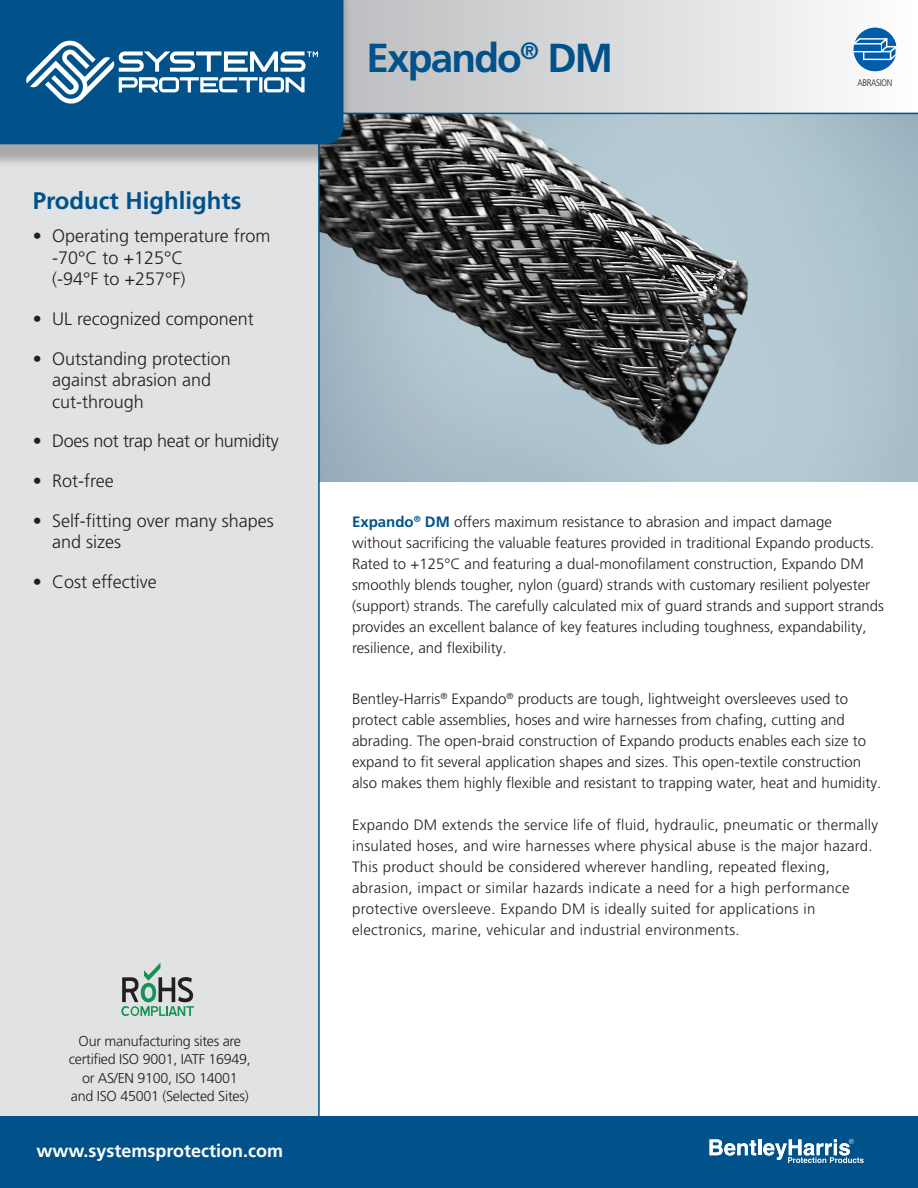
<style>
.page{position:relative;width:918px;height:1188px;background:#fff}
.page>*{position:absolute;margin:0;border:0;box-sizing:border-box;transform-origin:0 0}
.Product_Name{font:700 40.5px "Frutiger LT Pro";letter-spacing:-.045em;color:#01528a}
.Sidebar_Head{font:700 24px "Frutiger LT Pro";color:#01528a}
.Sidebar_Bullet{font:300 18px/21.6px "Frutiger LT Pro";color:#231f20}
.Sidebar_Bullet-2{font:300 18px "Frutiger LT Pro";letter-spacing:-.02em;color:#231f20}
.t1{font:700 18px "Frutiger LT Pro";color:#fff}
.Body{font:300 15px/21px "Frutiger LT Pro";color:#231f20}
.Body-2{font:300 15px/21px "Frutiger LT Pro";letter-spacing:.02em;color:#231f20}
.t2{font:300 14.25px/18.3px "Frutiger";letter-spacing:-.02em;color:#231f20;text-align:center}
.t3{font:300 condensed 9.45px "Frutiger LT Pro";letter-spacing:-.04em;color:#231f20}
.s1{font-weight:700;color:#01528a}
</style>
<div class="page">
<img style="left:320px;top:114px;width:598px;height:368px">
<div style="left:0;top:168px;width:320px;height:948px;background:#e1e2e4"></div>
<svg style="left:352px;top:0;width:566px;height:114px"></svg>
<div style="left:0;top:0;width:352px;height:168px;background:#231f20;opacity:.3"></div>
<div style="left:0;top:0;width:343px;height:144px;background:#01528a"></div>
<div style="left:0;top:1116px;width:918px;height:72px;background:#01528a"></div>
<svg style="left:121px;top:963px;width:73px;height:53px;background:#a3b6ae"></svg>
<div style="left:853px;top:27px;width:44px;height:45px;background:#015dab;border-radius:50%"></div>
<div style="left:853px;top:27px;width:45px;height:45px;border:1px solid #fff;border-radius:50%"></div>
<svg style="left:853px;top:36px;width:47px;height:25px"></svg>
<div style="left:854px;top:45px;width:26px;height:6px;background:#015dab"></div>
<svg style="left:710px;top:1139px;width:46px;height:17px"></svg>
<hr style="left:758px;top:1139px;width:3px;height:16px;background:#fff">
<svg style="left:763px;top:1139px;width:101px;height:24px"></svg>
<svg style="left:26px;top:41px;width:292px;height:63px"></svg>
<p class="Sidebar_Head" style="left:33px;top:186px;width:210px">Product Highlights</p>
<p class="Sidebar_Bullet" style="left:52px;top:225px;width:220px;text-indent:-20px">• Operating temperature from -70°C to +125°C<br>(-94°F to +257°F)</p>
<p class="Sidebar_Bullet" style="left:33px;top:308px;width:223px">• UL recognized component</p>
<p class="Sidebar_Bullet" style="left:52px;top:348px;width:180px;text-indent:-20px">• Outstanding protection against abrasion and cut-through</p>
<p class="Sidebar_Bullet-2" style="left:33px;top:431px;width:248px">• Does not trap heat or humidity</p>
<p class="Sidebar_Bullet" style="left:33px;top:470px;width:83px">• Rot-free</p>
<p class="Sidebar_Bullet" style="left:52px;top:510px;width:223px;text-indent:-20px">• Self-fitting over many shapes and sizes</p>
<p class="Sidebar_Bullet" style="left:33px;top:571px;width:126px">• Cost effective</p>
<p class="t2" style="left:69px;top:1032px;width:183px">Our manufacturing sites are certified ISO 9001, IATF 16949, or AS/EN 9100, ISO 14001<br>and ISO 45001 (Selected Sites)</p>
<p class="t1" style="left:36px;top:1140px;width:248px">www.systemsprotection.com</p>
<p class="Product_Name" style="left:366px;top:34px;width:248px">Expando<sup>®</sup> DM</p>
<p class="t3" style="left:858px;top:77px;width:36px">ABRASION</p>
<p class="Body" style="left:352px;top:511px;width:534px"><span class="s1">Expando</span><sup>®</sup> <span class="s1">DM</span> offers maximum resistance to abrasion and impact damage without sacrificing the valuable features provided in traditional Expando products.<br>Rated to +125°C and featuring a dual-monofilament construction, Expando DM smoothly blends tougher, nylon (guard) strands with customary resilient polyester (support) strands. The carefully calculated mix of guard strands and support strands provides an excellent balance of key features including toughness, expandability, resilience, and flexibility.</p>
<p class="Body" style="left:352px;top:688px;width:531px">Bentley-Harris<sup>®</sup> Expando<sup>®</sup> products are tough, lightweight oversleeves used to protect cable assemblies, hoses and wire harnesses from chafing, cutting and abrading. The open-braid construction of Expando products enables each size to expand to fit several application shapes and sizes. This open-textile construction also makes them highly flexible and resistant to trapping water, heat and humidity.</p>
<p class="Body-2" style="left:352px;top:814px;width:528px">Expando DM extends the service life of fluid, hydraulic, pneumatic or thermally insulated hoses, and wire harnesses where physical abuse is the major hazard.<br>This product should be considered wherever handling, repeated flexing, abrasion, impact or similar hazards indicate a need for a high performance protective oversleeve. Expando DM is ideally suited for applications in electronics, marine, vehicular and industrial environments.</p>
</div>
